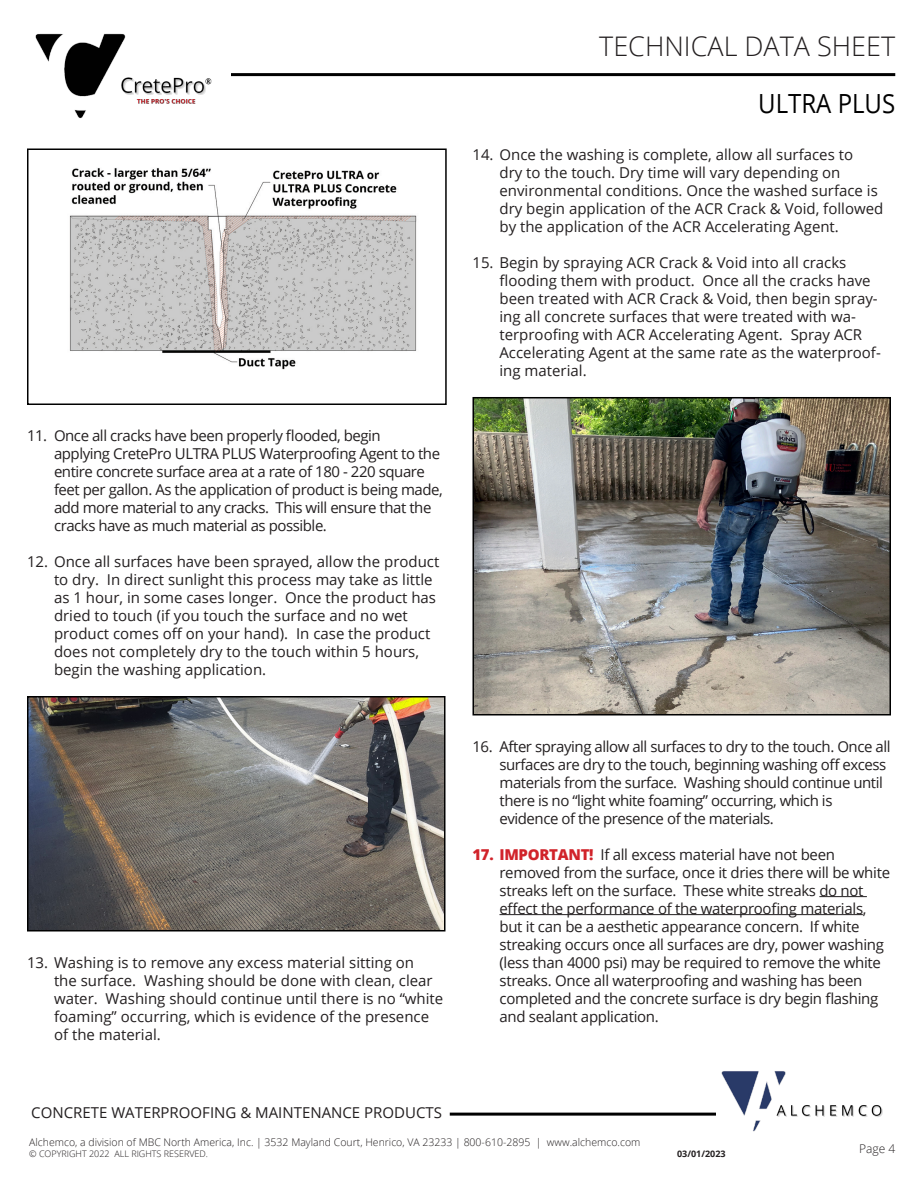
<style>
.page{position:relative;width:918px;height:1188px;background:#fff}
.page>*{position:absolute;margin:0;border:0;box-sizing:border-box;transform-origin:0 0}
.t1{font:300 27px "Open Sans";color:#231f20}
.t2{font:26.4px "Open Sans";color:#000;scale:.91 1}
.t3{font:15px/18px "Open Sans";color:#231f20}
.t4{font:15px/18px "Open Sans";letter-spacing:-.03em;color:#231f20}
.t5{font:15px/18px "Open Sans";letter-spacing:-.02em;color:#231f20}
.t6{font:300 12px "Open Sans";color:#231f20}
.t7{font:300 10.5px "Open Sans";color:#231f20}
.t8{font:300 9px "Open Sans";color:#231f20}
.t9{font:700 9px "Open Sans";color:#231f20}
.s1{font-weight:800;color:#d1232a}
</style>
<div class="page">
<hr style="left:180px;top:73px;width:715px;height:3px;background:#000">
<hr style="left:450px;top:1113px;width:301px;height:3px;background:#000">
<div style="left:28px;top:27px;width:203px;height:95px;background:#fff"></div>
<img style="left:35px;top:33px;width:177px;height:86px">
<div style="left:717px;top:1066px;width:176px;height:68px;background:#fff"></div>
<img style="left:721px;top:1071px;width:162px;height:61px">
<img style="left:69px;top:168px;width:348px;height:202px">
<div style="left:27px;top:148px;width:420px;height:257px;border:2px solid #000"></div>
<img style="left:30px;top:699px;width:413px;height:230px">
<div style="left:27px;top:696px;width:419px;height:236px;border:2px solid #000"></div>
<hr style="left:819px;top:896px;width:48px;height:1px;background:#231f20">
<hr style="left:500px;top:914px;width:363px;height:1px;background:#231f20">
<img style="left:475px;top:400px;width:413px;height:313px">
<div style="left:472px;top:397px;width:419px;height:319px;border:2px solid #000"></div>
<h1 class="t1" style="left:599px;top:27px;width:298px">TECHNICAL DATA SHEET</h1>
<h2 class="t2" style="left:758px;top:85px;width:152px">ULTRA PLUS</h2>
<p class="t4" style="left:54px;top:426px;width:390px;text-indent:-27px">11. Once all cracks have been properly flooded, begin<br>applying CretePro ULTRA PLUS Waterproofing Agent to the entire concrete surface area at a rate of 180 - 220 square feet per gallon. As the application of product is being made, add more material to any cracks. This will ensure that the cracks have as much material as possible.</p>
<p class="t3" style="left:54px;top:552px;width:387px;text-indent:-27px">12. Once all surfaces have been sprayed, allow the product to dry. In direct sunlight this process may take as little as 1 hour, in some cases longer. Once the product has dried to touch (if you touch the surface and no wet product comes off on your hand). In case the product does not completely dry to the touch within 5 hours, begin the washing application.</p>
<p class="t3" style="left:54px;top:953px;width:391px;text-indent:-27px">13. Washing is to remove any excess material sitting on<br>the surface. Washing should be done with clean, clear water. Washing should continue until there is no “white foaming” occurring, which is evidence of the presence of the material.</p>
<p class="t3" style="left:31px;top:1103px;width:412px">CONCRETE WATERPROOFING &amp; MAINTENANCE PRODUCTS</p>
<p class="t3" style="left:500px;top:145px;width:385px;text-indent:-27px">14. Once the washing is complete, allow all surfaces to<br>dry to the touch. Dry time will vary depending on environmental conditions. Once the washed surface is dry begin application of the ACR Crack &amp; Void, followed by the application of the ACR Accelerating Agent.</p>
<p class="t3" style="left:500px;top:253px;width:383px;text-indent:-27px">15. Begin by spraying ACR Crack &amp; Void into all cracks flooding them with product. Once all the cracks have been treated with ACR Crack &amp; Void, then begin spray&shy;ing all concrete surfaces that were treated with wa&shy;terproofing with ACR Accelerating Agent. Spray ACR Accelerating Agent at the same rate as the waterproof&shy;ing material.</p>
<p class="t4" style="left:500px;top:737px;width:393px;text-indent:-27px">16. After spraying allow all surfaces to dry to the touch. Once all surfaces are dry to the touch, beginning washing off excess materials from the surface. Washing should continue until there is no “light white foaming” occurring, which is evidence of the presence of the materials.</p>
<p class="t5" style="left:500px;top:845px;width:392px;text-indent:-27px"><span class="s1">17. IMPORTANT!</span> If all excess material have not been removed from the surface, once it dries there will be white streaks left on the surface. These white streaks do not effect the performance of the waterproofing materials, but it can be a aesthetic appearance concern. If white streaking occurs once all surfaces are dry, power washing (less than 4000 psi) may be required to remove the white streaks. Once all waterproofing and washing has been completed and the concrete surface is dry begin flashing and sealant application.</p>
<p class="t7" style="left:29px;top:1135px;width:613px">Alchemco, a division of MBC North America, Inc. | 3532 Mayland Court, Henrico, VA 23233 | 800-610-2895 | www.alchemco.com</p>
<p class="t8" style="left:29px;top:1147px;width:180px">© COPYRIGHT 2022 ALL RIGHTS RESERVED.</p>
<p class="t9" style="left:677px;top:1147px;width:50px">03/01/2023</p>
<p class="t6" style="left:859px;top:1140px;width:38px">Page 4</p>
</div>
